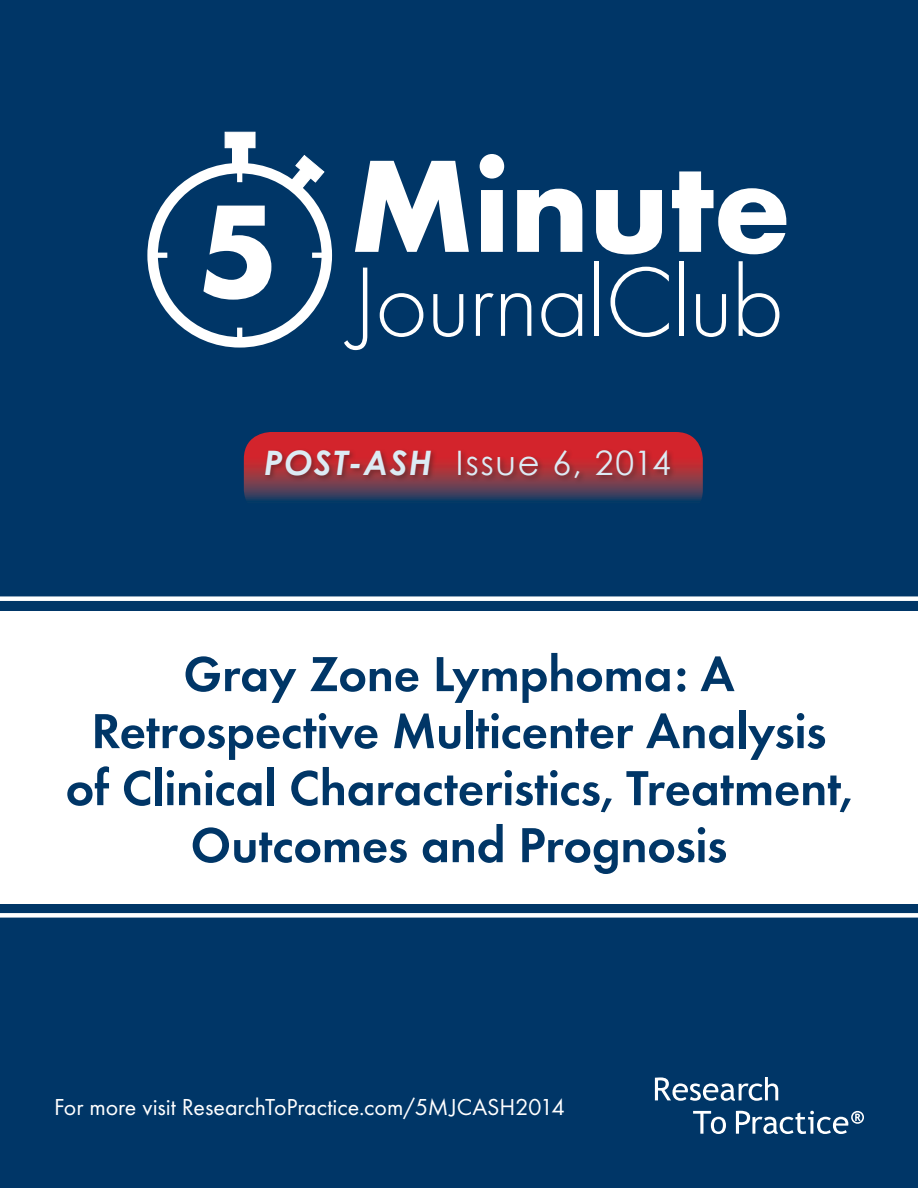
<style>
.page{position:relative;width:918px;height:1188px;background:#003667}
.page>*{position:absolute;margin:0;border:0;box-sizing:border-box;transform-origin:0 0}
.t1{font:600 51px/57px "Futura T";letter-spacing:-.005em;color:#003667;text-align:center}
.t2{font:33.75px "Century Gothic";letter-spacing:.05em;color:#dcebf4}
.t3{font:24px "Futura T";letter-spacing:-.005em;color:#fff}
.s1{font-weight:700;font-style:italic}
</style>
<div class="page">
<div style="left:232px;top:136px;width:16px;height:32px;background:#fff"></div>
<div style="left:225px;top:132px;width:31px;height:16px;background:#fff;border:1px solid #fff"></div>
<svg style="left:289px;top:155px;width:36px;height:37px"></svg>
<div style="left:312px;top:253px;width:13px;height:5px;background:#fff"></div>
<div style="left:237px;top:328px;width:5px;height:13px;background:#fff"></div>
<div style="left:237px;top:169px;width:5px;height:13px;background:#fff"></div>
<div style="left:154px;top:253px;width:13px;height:5px;background:#fff"></div>
<div style="left:147px;top:163px;width:185px;height:185px;border:10px solid #fff;border-radius:50%"></div>
<svg style="left:203px;top:206px;width:68px;height:94px"></svg>
<svg style="left:355px;top:161px;width:114px;height:91px"></svg>
<svg style="left:480px;top:154px;width:24px;height:98px"></svg>
<svg style="left:517px;top:189px;width:65px;height:63px"></svg>
<svg style="left:596px;top:190px;width:66px;height:64px"></svg>
<svg style="left:672px;top:171px;width:114px;height:83px"></svg>
<svg style="left:344px;top:268px;width:23px;height:82px"></svg>
<svg style="left:380px;top:293px;width:43px;height:44px"></svg>
<svg style="left:433px;top:294px;width:30px;height:43px"></svg>
<svg style="left:476px;top:293px;width:18px;height:43px"></svg>
<svg style="left:501px;top:293px;width:30px;height:43px"></svg>
<svg style="left:541px;top:293px;width:41px;height:44px"></svg>
<hr style="left:595px;top:261px;width:4px;height:75px;background:#fff">
<svg style="left:611px;top:267px;width:58px;height:70px"></svg>
<div style="left:679px;top:261px;width:5px;height:75px;background:#fff"></div>
<svg style="left:696px;top:294px;width:30px;height:43px"></svg>
<svg style="left:739px;top:261px;width:40px;height:76px"></svg>
<div style="left:0;top:611px;width:918px;height:292px;background:#fff"></div>
<svg style="left:655px;top:1077px;width:123px;height:24px"></svg>
<svg style="left:693px;top:1111px;width:33px;height:23px"></svg>
<svg style="left:736px;top:1111px;width:128px;height:23px"></svg>
<div style="left:0;top:913px;width:918px;height:5px;background:#fff"></div>
<div style="left:0;top:596px;width:918px;height:5px;background:#fff"></div>
<svg style="left:244px;top:432px;width:459px;height:69px;background:#8a3143"></svg>
<div style="left:263px;top:448px;width:413px;height:37px;background:#231f20;opacity:.4"></div>
<p class="t2" style="left:264px;top:442px;width:408px"><span class="s1">POST-ASH</span> Issue 6, 2014</p>
<p class="t1" style="left:66px;top:645px;width:788px">Gray Zone Lymphoma: A<br>Retrospective Multicenter Analysis of Clinical Characteristics, Treatment,<br>Outcomes and Prognosis</p>
<p class="t3" style="left:54px;top:1093px;width:513px">For more visit ResearchToPractice.com/5MJCASH2014</p>
</div>
